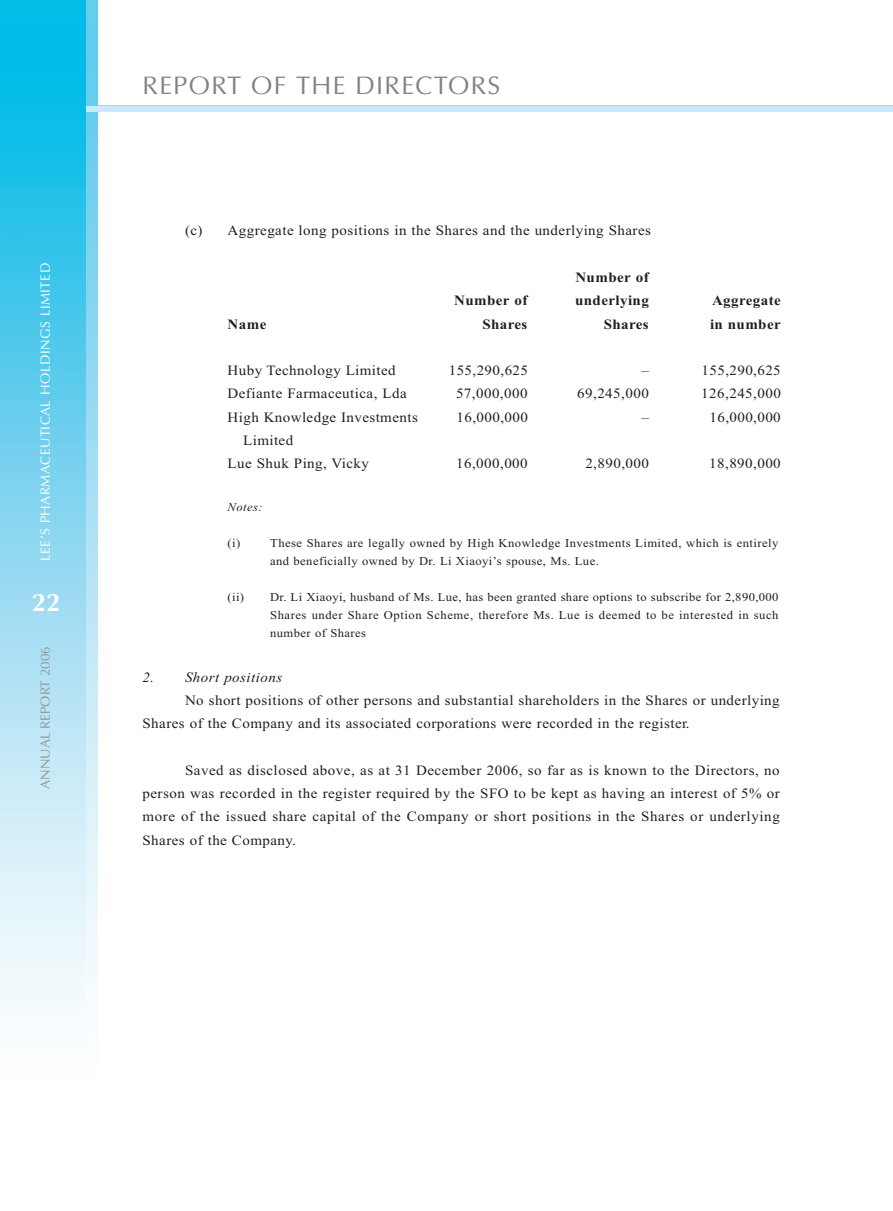
<style>
.page{position:relative;width:893px;height:1211px;background:#fff}
.page>*{position:absolute;margin:0;border:0;box-sizing:border-box;transform-origin:0 0}
.t1{font:25.5px "Optima";letter-spacing:.05em;color:#808285}
.t2{font:700 25.5px "Optima";color:#fff}
.t3{font:14.25px/23.2px "Times";letter-spacing:.03em;color:#231f20;scale:1.05 1}
.t4{font:700 14.25px "Times";letter-spacing:.025em;color:#231f20;scale:1.05 1}
.t5{font:italic 14.25px "Times";letter-spacing:.03em;color:#231f20;scale:1.05 1}
.t6{font:13.5px "Optima";letter-spacing:.03em;color:#fff}
.t7{font:13.5px "Optima";color:#939598}
.t8{font:12px/18px "Times";letter-spacing:.035em;color:#231f20;scale:1.05 1}
.t9{font:italic 12px "Times";letter-spacing:.035em;color:#231f20;scale:1.05 1}
</style>
<div class="page">
<hr style="left:0;top:105px;width:892px;height:2px;background:#94d9f1">
<img style="left:85px;top:0;width:13px;height:1003px">
<div style="left:0;top:106px;width:892px;height:6px;background:#c9eaf7"></div>
<img style="left:0;top:0;width:85px;height:1003px">
<p class="t6" style="left:40px;top:561px;width:299px;rotate:-90deg">LEE’S PHARMACEUTICAL HOLDINGS LIMITED</p>
<h1 class="t2" style="left:32px;top:592px;width:30px">22</h1>
<p class="t7" style="left:40px;top:789px;width:144px;rotate:-90deg">ANNUAL REPORT 2006</p>
<h1 class="t1" style="left:142px;top:76px;width:359px">REPORT OF THE DIRECTORS</h1>
<p class="t3" style="left:185px;top:220px;width:445px">(c) Aggregate long positions in the Shares and the underlying Shares</p>
<p class="t4" style="left:575px;top:272px;width:72px">Number of</p>
<p class="t4" style="left:454px;top:296px;width:71px">Number of</p>
<p class="t4" style="left:575px;top:296px;width:72px">underlying</p>
<p class="t4" style="left:712px;top:296px;width:67px">Aggregate</p>
<p class="t4" style="left:227px;top:319px;width:38px">Name</p>
<p class="t4" style="left:482px;top:319px;width:44px">Shares</p>
<p class="t4" style="left:603px;top:319px;width:44px">Shares</p>
<p class="t4" style="left:710px;top:319px;width:69px">in number</p>
<p class="t3" style="left:227px;top:360px;width:162px">Huby Technology Limited</p>
<p class="t3" style="left:449px;top:360px;width:77px">155,290,625</p>
<p class="t3" style="left:641px;top:360px;width:9px">–</p>
<p class="t3" style="left:701px;top:360px;width:77px">155,290,625</p>
<p class="t3" style="left:227px;top:383px;width:172px">Defiante Farmaceutica, Lda</p>
<p class="t3" style="left:456px;top:383px;width:70px">57,000,000</p>
<p class="t3" style="left:577px;top:383px;width:70px">69,245,000</p>
<p class="t3" style="left:701px;top:383px;width:77px">126,245,000</p>
<p class="t3" style="left:227px;top:406px;width:183px">High Knowledge Investments</p>
<p class="t3" style="left:456px;top:406px;width:69px">16,000,000</p>
<p class="t3" style="left:641px;top:406px;width:9px">–</p>
<p class="t3" style="left:709px;top:406px;width:69px">16,000,000</p>
<p class="t3" style="left:227px;top:430px;width:136px;text-indent:16px">Limited<br>Lue Shuk Ping, Vicky</p>
<p class="t3" style="left:456px;top:453px;width:70px">16,000,000</p>
<p class="t3" style="left:585px;top:453px;width:62px">2,890,000</p>
<p class="t3" style="left:709px;top:453px;width:70px">18,890,000</p>
<p class="t9" style="left:227px;top:503px;width:35px">Notes:</p>
<p class="t8" style="left:227px;top:535px;width:14px">(i)</p>
<p class="t8" style="left:270px;top:535px;width:485px">These Shares are legally owned by High Knowledge Investments Limited, which is entirely and beneficially owned by Dr. Li Xiaoyi’s spouse, Ms. Lue.</p>
<p class="t8" style="left:270px;top:589px;width:486px;text-align:justify;text-indent:-43px">(ii) Dr. Li Xiaoyi, husband of Ms. Lue, has been granted share options to subscribe for 2,890,000<br>Shares under Share Option Scheme, therefore Ms. Lue is deemed to be interested in such number of Shares</p>
<p class="t5" style="left:142px;top:672px;width:135px">2. Short positions</p>
<p class="t3" style="left:142px;top:690px;width:608px;text-indent:43px">No short positions of other persons and substantial shareholders in the Shares or underlying<br>Shares of the Company and its associated corporations were recorded in the register.</p>
<p class="t3" style="left:142px;top:760px;width:608px;text-align:justify;text-indent:43px">Saved as disclosed above, as at 31 December 2006, so far as is known to the Directors, no person was recorded in the register required by the SFO to be kept as having an interest of 5% or more of the issued share capital of the Company or short positions in the Shares or underlying Shares of the Company.</p>
</div>
